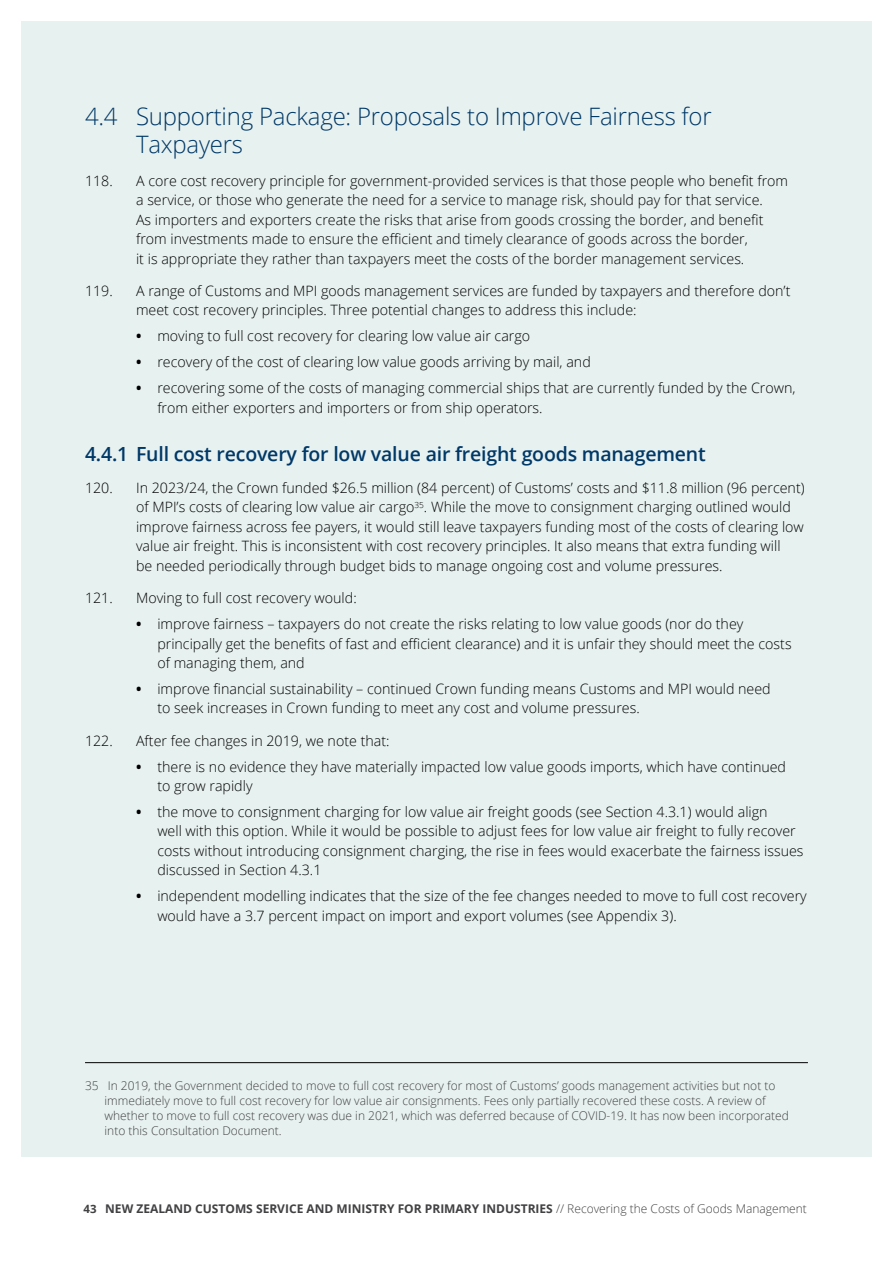
<style>
.page{position:relative;width:893px;height:1263px;background:#fff}
.page>*{position:absolute;margin:0;border:0;box-sizing:border-box;transform-origin:0 0}
.t1{font:300 24px/28.8px "Open Sans";letter-spacing:-.01em;color:#003867}
.t2{font:600 19.5px "Open Sans";letter-spacing:-.01em;color:#003867}
.t3{font:300 14.25px/19.5px "Open Sans";color:#000}
.t4{font:300 12px/15px "Open Sans";color:#414042}
.t5{font:700 12px "Open Sans";color:#414042}
.s1{font-weight:700}
.s2{font-size:11.4px}
.s3{font-weight:300}
</style>
<div class="page">
<div style="left:21px;top:21px;width:851px;height:1136px;background:#e7f1f0"></div>
<hr style="left:85px;top:1062px;width:723px;height:1px;background:#000">
<h1 class="t1" style="left:136px;top:101px;width:577px;text-indent:-51px">4.4 Supporting Package: Proposals to Improve Fairness for<br>Taxpayers</h1>
<p class="t3" style="left:85px;top:170px;width:29px">118.</p>
<p class="t3" style="left:136px;top:170px;width:654px">A core cost recovery principle for government-provided services is that those people who benefit from a service, or those who generate the need for a service to manage risk, should pay for that service.<br>As importers and exporters create the risks that arise from goods crossing the border, and benefit from investments made to ensure the efficient and timely clearance of goods across the border,<br>it is appropriate they rather than taxpayers meet the costs of the border management services.</p>
<p class="t3" style="left:85px;top:281px;width:29px">119.</p>
<p class="t3" style="left:136px;top:281px;width:656px">A range of Customs and MPI goods management services are funded by taxpayers and therefore don’t meet cost recovery principles. Three potential changes to address this include:</p>
<p class="t3" style="left:136px;top:326px;width:396px"><span class="s1">•</span> moving to full cost recovery for clearing low value air cargo</p>
<p class="t3" style="left:136px;top:352px;width:456px"><span class="s1">•</span> recovery of the cost of clearing low value goods arriving by mail, and</p>
<p class="t3" style="left:157px;top:378px;width:640px;text-indent:-21px"><span class="s1">•</span> recovering some of the costs of managing commercial ships that are currently funded by the Crown, from either exporters and importers or from ship operators.</p>
<h2 class="t2" style="left:85px;top:440px;width:622px">4.4.1 Full cost recovery for low value air freight goods management</h2>
<p class="t3" style="left:85px;top:478px;width:29px">120.</p>
<p class="t3" style="left:136px;top:478px;width:670px">In 2023/24, the Crown funded $26.5 million (84 percent) of Customs’ costs and $11.8 million (96 percent) of MPI’s costs of clearing low value air cargo<sup>35</sup>. While the move to consignment charging outlined would improve fairness across fee payers, it would still leave taxpayers funding most of the costs of clearing low value air freight. This is inconsistent with cost recovery principles. It also means that extra funding will<br>be needed periodically through budget bids to manage ongoing cost and volume pressures.</p>
<p class="t3" style="left:85px;top:588px;width:29px">121.</p>
<p class="t3" style="left:136px;top:588px;width:222px">Moving to full cost recovery would:</p>
<p class="t3" style="left:157px;top:614px;width:636px;text-indent:-21px"><span class="s1">•</span> improve fairness – taxpayers do not create the risks relating to low value goods (nor do they principally get the benefits of fast and efficient clearance) and it is unfair they should meet the costs of managing them, and</p>
<p class="t3" style="left:157px;top:679px;width:615px;text-indent:-21px"><span class="s1">•</span> improve financial sustainability – continued Crown funding means Customs and MPI would need to seek increases in Crown funding to meet any cost and volume pressures.</p>
<p class="t3" style="left:85px;top:730px;width:29px">122.</p>
<p class="t3" style="left:136px;top:730px;width:255px">After fee changes in 2019, we note that:</p>
<p class="t3" style="left:157px;top:756px;width:630px;text-indent:-21px"><span class="s1">•</span> there is no evidence they have materially impacted low value goods imports, which have continued to grow rapidly</p>
<p class="t3" style="left:157px;top:802px;width:648px;text-indent:-21px"><span class="s1">•</span> the move to consignment charging for low value air freight goods (see Section 4.3.1) would align<br>well with this option. While it would be possible to adjust fees for low value air freight to fully recover costs without introducing consignment charging, the rise in fees would exacerbate the fairness issues discussed in Section 4.3.1</p>
<p class="t3" style="left:157px;top:886px;width:651px;text-indent:-21px"><span class="s1">•</span> independent modelling indicates that the size of the fee changes needed to move to full cost recovery would have a 3.7 percent impact on import and export volumes (see Appendix 3).</p>
<p class="t4" style="left:105px;top:1078px;width:686px;text-indent:-20px">35 In 2019, the Government decided to move to full cost recovery for most of Customs’ goods management activities but not to immediately move to full cost recovery for low value air consignments. Fees only partially recovered these costs. A review of whether to move to full cost recovery was due in 2021, which was deferred because of COVID-19. It has now been incorporated into this Consultation Document.</p>
<p class="t5" style="left:84px;top:1200px;width:725px"><span class="s2">43</span> NEW ZEALAND CUSTOMS SERVICE AND MINISTRY FOR PRIMARY INDUSTRIES <span class="s3">// Recovering the Costs of Goods Management</span></p>
</div>
